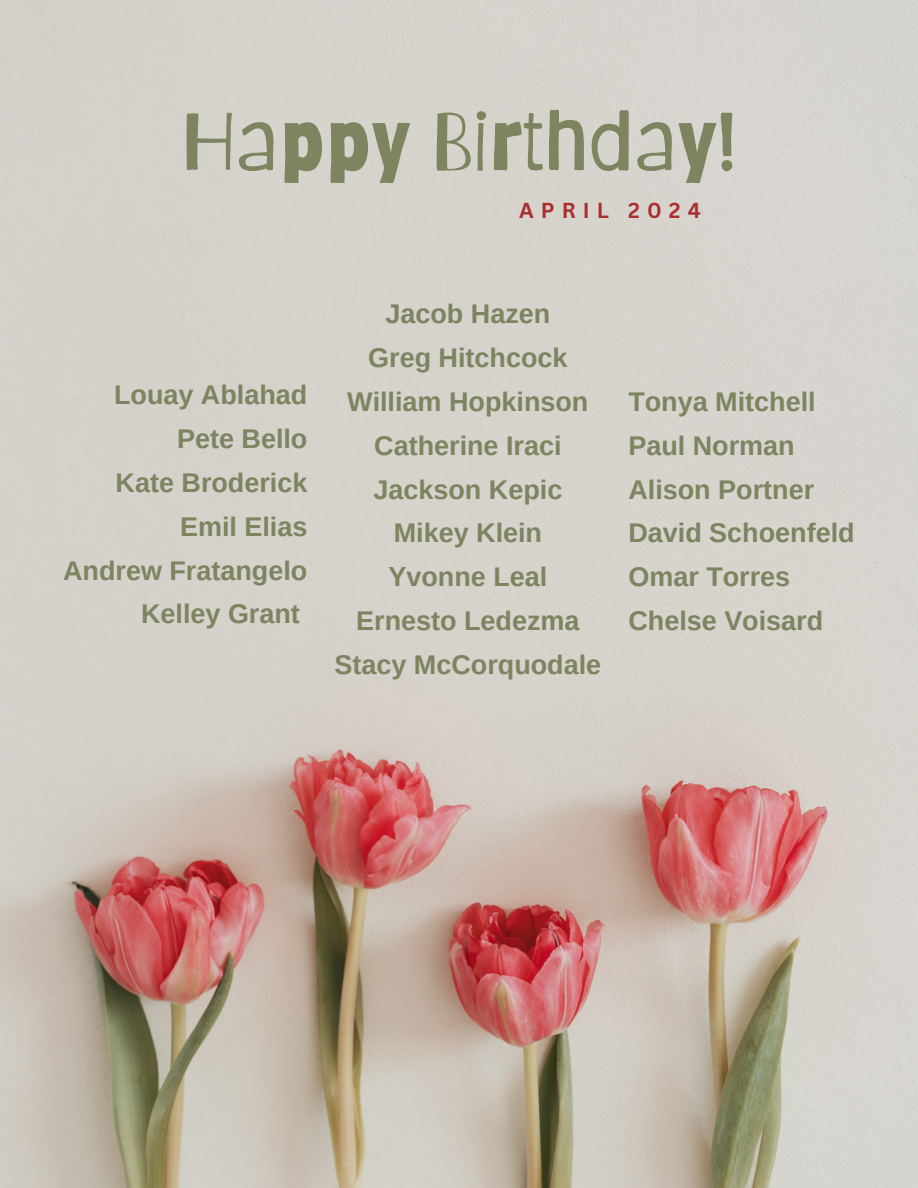
<style>
.page{position:relative;width:918px;height:1188px;background:#fff}
.page>*{position:absolute;margin:0;border:0;box-sizing:border-box;transform-origin:0 0}
.t1{font:80.7px "Barriecito";color:#7e8360}
.t2{font:700 27px/43.8px "Arimo";color:#7e8360;text-align:right}
.t3{font:700 21.15px "Canva Sans";letter-spacing:.335em;color:#ab2e30}
</style>
<div class="page">
<img style="left:0;top:0;width:918px;height:1188px">
<h1 class="t1" style="left:181px;top:92px;width:557px">Happy Birthday!</h1>
<p class="t3" style="left:519px;top:195px;width:183px">APRIL 2024</p>
<p class="t2" style="left:334px;top:292px;width:268px;text-align:center">Jacob Hazen<br>Greg Hitchcock<br>William Hopkinson<br>Catherine Iraci<br>Jackson Kepic<br>Mikey Klein<br>Yvonne Leal<br>Ernesto Ledezma<br>Stacy McCorquodale</p>
<p class="t2" style="left:63px;top:373px;width:246px">Louay Ablahad<br>Pete Bello<br>Kate Broderick<br>Emil Elias<br>Andrew Fratangelo<br>Kelley Grant</p>
<p class="t2" style="left:628px;top:380px;width:228px;text-align:left">Tonya Mitchell<br>Paul Norman<br>Alison Portner<br>David Schoenfeld<br>Omar Torres<br>Chelse Voisard</p>
</div>
